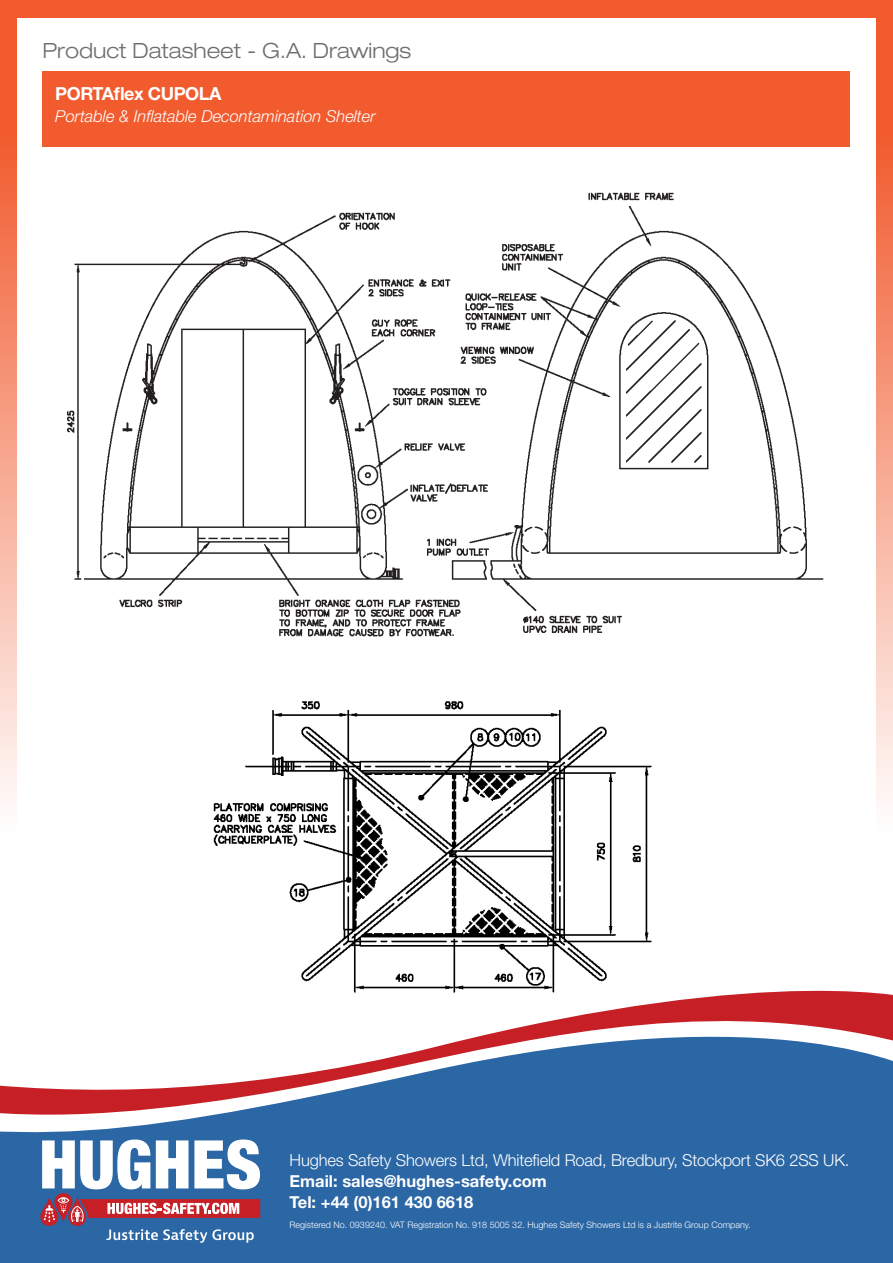
<style>
.page{position:relative;width:893px;height:1263px;background:#fff}
.page>*{position:absolute;margin:0;border:0;box-sizing:border-box;transform-origin:0 0}
.t1{font:300 expanded 21px "Helvetica Neue LT Std";color:#6c6d70}
.t2{font:700 18px "Helvetica Neue LT Std";letter-spacing:-.025em;color:#fff}
.t3{font:300 16.5px "Helvetica Neue LT Std";letter-spacing:-.01em;color:#fff}
.t4{font:700 16.5px "Helvetica Neue LT Std";color:#fff}
.t5{font:italic 300 16.5px "Helvetica Neue LT Std";color:#fff}
.t6{font:300 9px "Helvetica Neue LT Std";color:#fff}
</style>
<div class="page">
<img style="left:213px;top:701px;width:439px;height:290px">
<div style="left:43px;top:71px;width:807px;height:76px;background:#f15b2e"></div>
<svg style="left:0;top:993px;width:893px;height:270px;fill:#2b66a5"></svg>
<svg style="left:40px;top:1139px;width:220px;height:104px"></svg>
<div style="left:0;top:0;width:893px;height:17px;background:#f15b2e"></div>
<svg style="left:0;top:17px;width:17px;height:784px;background:#f69d82"></svg>
<svg style="left:876px;top:17px;width:17px;height:784px;background:#f69d82"></svg>
<img style="left:67px;top:192px;width:757px;height:445px">
<p class="t1" style="left:43px;top:38px;width:370px">Product Datasheet - G.A. Drawings</p>
<p class="t2" style="left:55px;top:82px;width:168px">PORTAflex CUPOLA</p>
<p class="t5" style="left:55px;top:107px;width:322px">Portable &amp; Inflatable Decontamination Shelter</p>
<p class="t3" style="left:290px;top:1150px;width:561px">Hughes Safety Showers Ltd, Whitefield Road, Bredbury, Stockport SK6 2SS UK.</p>
<p class="t4" style="left:290px;top:1171px;width:259px">Email: sales@hughes-safety.com</p>
<p class="t4" style="left:290px;top:1191px;width:185px">Tel: +44 (0)161 430 6618</p>
<p class="t6" style="left:290px;top:1220px;width:463px">Registered No. 0939240. VAT Registration No. 918 5005 32. Hughes Safety Showers Ltd is a Justrite Group Company.</p>
</div>
